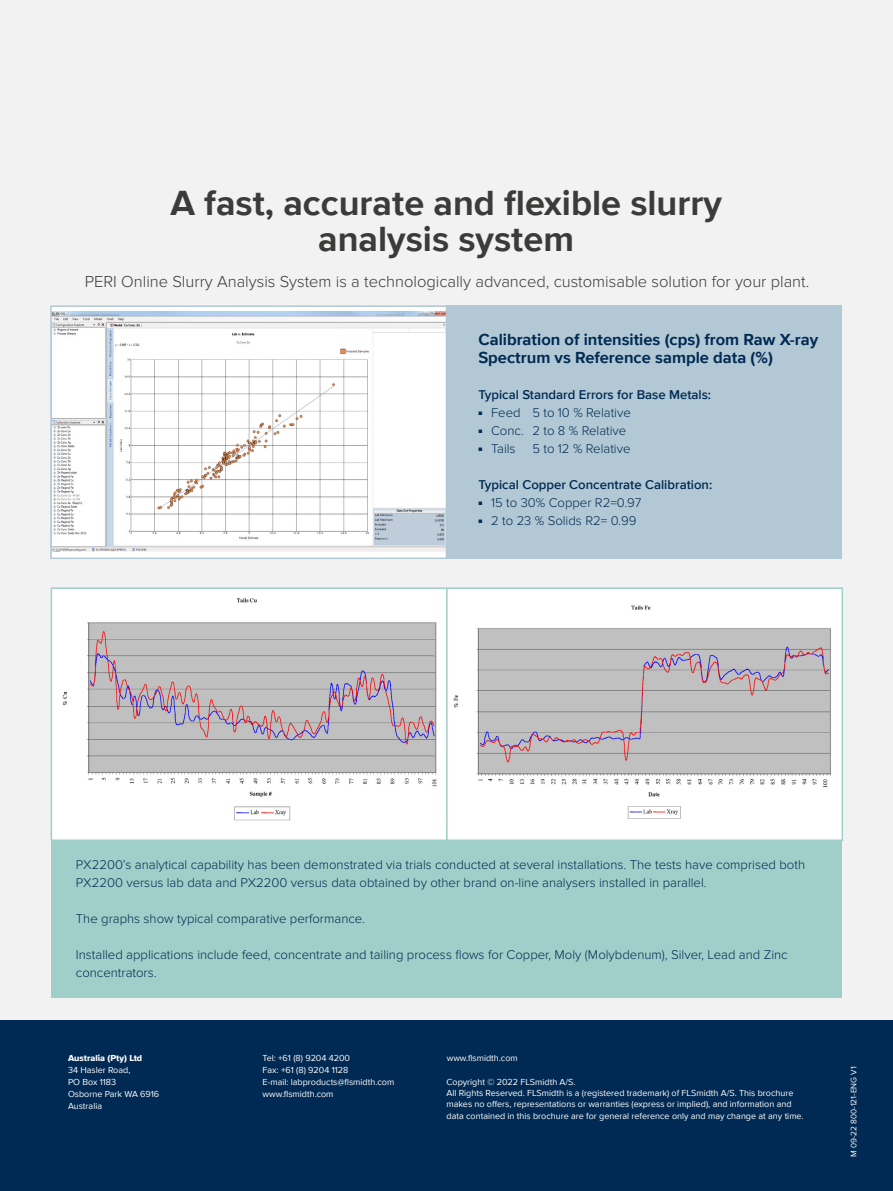
<style>
.page{position:relative;width:893px;height:1191px;background:#f2f2f2}
.page>*{position:absolute;margin:0;border:0;box-sizing:border-box;transform-origin:0 0}
.t1{font:700 36px/36px "Proxima Nova";color:#3b3b3a;text-align:center}
.t2{font:300 16.5px "Proxima Nova";color:#3b3b3a}
.t3{font:700 16.5px/18px "Proxima Nova";color:#002a53}
.t4{font:300 13.2px/18px "Proxima Nova";color:#002a53}
.t5{font:600 13.2px "Proxima Nova";color:#002a53}
.t6{font:9px/12px "Proxima Nova";color:#fff}
.t7{font:9px "Proxima Nova Extrabld";color:#fff}
.t8{font:8.25px "Proxima Nova";color:#fff}
</style>
<div class="page">
<div style="left:51px;top:306px;width:395px;height:252px;background:#fff"></div>
<img style="left:53px;top:311px;width:391px;height:240px">
<div style="left:50px;top:305px;width:397px;height:254px;border:2px solid #b2c8d4"></div>
<div style="left:51px;top:588px;width:396px;height:252px;background:#fff"></div>
<img style="left:62px;top:598px;width:375px;height:223px">
<div style="left:51px;top:587px;width:397px;height:254px;border:2px solid #a0cfc9"></div>
<div style="left:446px;top:305px;width:396px;height:254px;background:#b2c8d4"></div>
<div style="left:447px;top:588px;width:395px;height:252px;background:#fff"></div>
<img style="left:453px;top:605px;width:378px;height:214px">
<div style="left:446px;top:587px;width:397px;height:254px;border:2px solid #a0cfc9"></div>
<div style="left:51px;top:840px;width:791px;height:158px;background:#a0cfc9"></div>
<div style="left:0;top:1020px;width:893px;height:171px;background:#002a53"></div>
<h1 class="t1" style="left:170px;top:184px;width:553px">A fast, accurate and flexible slurry analysis system</h1>
<p class="t2" style="left:85px;top:272px;width:726px">PERI Online Slurry Analysis System is a technologically advanced, customisable solution for your plant.</p>
<p class="t3" style="left:478px;top:330px;width:341px">Calibration of intensities (cps) from Raw X-ray<br>Spectrum vs Reference sample data (%)</p>
<p class="t5" style="left:478px;top:384px;width:234px">Typical Standard Errors for Base Metals:</p>
<p class="t4" style="left:478px;top:403px;width:154px"><sup>■</sup> Feed 5 to 10 % Relative</p>
<p class="t4" style="left:478px;top:421px;width:149px"><sup>■</sup> Conc. 2 to 8 % Relative</p>
<p class="t4" style="left:478px;top:439px;width:39px"><sup>■</sup> Tails</p>
<p class="t4" style="left:532px;top:439px;width:100px">5 to 12 % Relative</p>
<p class="t5" style="left:478px;top:474px;width:235px">Typical Copper Concentrate Calibration:</p>
<p class="t4" style="left:478px;top:493px;width:165px"><sup>■</sup> 15 to 30% Copper R2=0.97</p>
<p class="t4" style="left:478px;top:511px;width:160px"><sup>■</sup> 2 to 23 % Solids R2= 0.99</p>
<p class="t4" style="left:76px;top:855px;width:731px">PX2200’s analytical capability has been demonstrated via trials conducted at several installations. The tests have comprised both<br>PX2200 versus lab data and PX2200 versus data obtained by other brand on-line analysers installed in parallel.</p>
<p class="t4" style="left:76px;top:909px;width:291px">The graphs show typical comparative performance.</p>
<p class="t4" style="left:76px;top:945px;width:713px">Installed applications include feed, concentrate and tailing process flows for Copper, Moly (Molybdenum), Silver, Lead and Zinc concentrators.</p>
<p class="t7" style="left:68px;top:1051px;width:76px">Australia (Pty) Ltd</p>
<p class="t6" style="left:68px;top:1063px;width:93px">34 Hasler Road,<br>PO Box 1183<br>Osborne Park WA 6916<br>Australia</p>
<p class="t6" style="left:263px;top:1051px;width:133px">Tel: +61 (8) 9204 4200<br>Fax: +61 (8) 9204 1128<br>E-mail: labproducts@flsmidth.com www.flsmidth.com</p>
<p class="t6" style="left:447px;top:1051px;width:73px">www.flsmidth.com</p>
<p class="t6" style="left:446px;top:1075px;width:359px;line-height:11.2px">Copyright © 2022 FLSmidth A/S.<br>All Rights Reserved. FLSmidth is a (registered trademark) of FLSmidth A/S. This brochure makes no offers, representations or warranties (express or implied), and information and data contained in this brochure are for general reference only and may change at any time.</p>
<p class="t8" style="left:847px;top:1156px;width:92px;rotate:-90deg">M 09-22 800-121-ENG V1</p>
</div>
